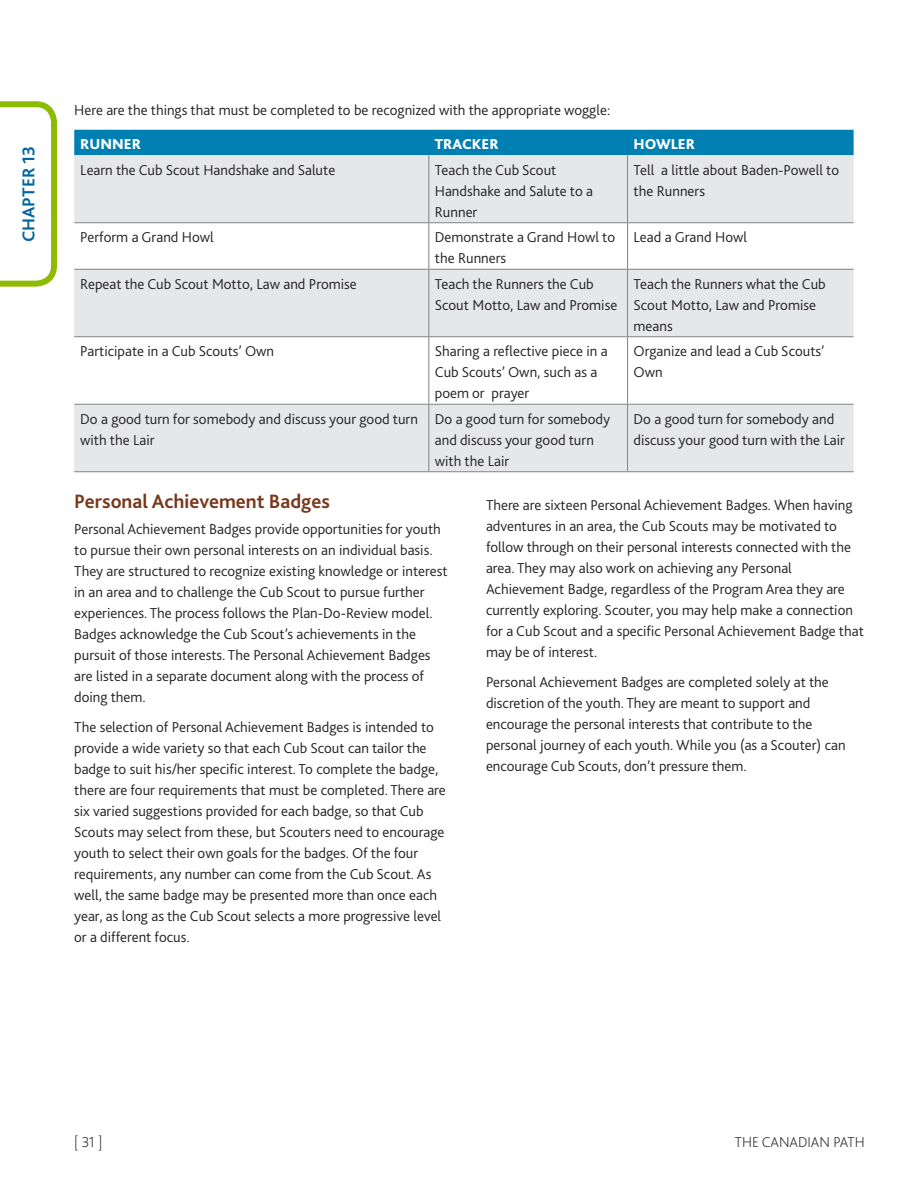
<style>
.page{position:relative;width:918px;height:1188px;background:#fff}
.page>*{position:absolute;margin:0;border:0;box-sizing:border-box;transform-origin:0 0}
.HD_4_-_Brown_title{font:700 20.25px "Bliss 2";color:#78381b}
.t1{font:700 18px "Bliss 2";color:#0066a0}
.Body{font:300 15px/21px "Bliss 2";color:#231f20}
.Table_body{font:300 15px/21px "Bliss 2";color:#231f20}
.t2{font:200 15px "Bliss 2";color:#231f20}
.Table_header__CAPS{font:800 15px "Bliss 2";color:#fff}
</style>
<div class="page">
<svg style="left:0;top:101px;width:57px;height:186px"></svg>
<div style="left:74px;top:130px;width:780px;height:25px;background:#007fb2"></div>
<svg style="left:74px;top:155px;width:780px;height:316px;fill:#e6e7e9"></svg>
<hr style="left:428px;top:155px;width:1px;height:67px;background:#808285">
<hr style="left:627px;top:155px;width:1px;height:67px;background:#808285">
<hr style="left:74px;top:222px;width:355px;height:1px;background:#808285">
<hr style="left:429px;top:222px;width:199px;height:1px;background:#808285">
<hr style="left:428px;top:223px;width:1px;height:46px;background:#808285">
<hr style="left:628px;top:222px;width:226px;height:1px;background:#808285">
<hr style="left:627px;top:223px;width:1px;height:46px;background:#808285">
<hr style="left:74px;top:269px;width:355px;height:1px;background:#808285">
<hr style="left:429px;top:269px;width:199px;height:1px;background:#808285">
<hr style="left:428px;top:270px;width:1px;height:66px;background:#808285">
<hr style="left:628px;top:269px;width:226px;height:1px;background:#808285">
<hr style="left:627px;top:270px;width:1px;height:66px;background:#808285">
<hr style="left:74px;top:336px;width:355px;height:1px;background:#808285">
<hr style="left:429px;top:336px;width:199px;height:1px;background:#808285">
<hr style="left:428px;top:337px;width:1px;height:67px;background:#808285">
<hr style="left:628px;top:336px;width:226px;height:1px;background:#808285">
<hr style="left:627px;top:337px;width:1px;height:67px;background:#808285">
<hr style="left:74px;top:404px;width:355px;height:1px;background:#808285">
<hr style="left:429px;top:404px;width:199px;height:1px;background:#808285">
<hr style="left:428px;top:405px;width:1px;height:66px;background:#808285">
<hr style="left:628px;top:404px;width:226px;height:1px;background:#808285">
<hr style="left:627px;top:405px;width:1px;height:66px;background:#808285">
<hr style="left:74px;top:471px;width:355px;height:1px;background:#808285">
<hr style="left:429px;top:471px;width:199px;height:1px;background:#808285">
<hr style="left:628px;top:471px;width:226px;height:1px;background:#808285">
<p class="t1" style="left:17px;top:242px;width:98px;rotate:-90deg">CHAPTER 13</p>
<p class="Body" style="left:74px;top:99px;width:538px">Here are the things that must be completed to be recognized with the appropriate woggle:</p>
<p class="Table_header__CAPS" style="left:80px;top:135px;width:62px">RUNNER</p>
<p class="Table_header__CAPS" style="left:435px;top:135px;width:65px">TRACKER</p>
<p class="Table_header__CAPS" style="left:634px;top:135px;width:63px">HOWLER</p>
<p class="Table_body" style="left:80px;top:159px;width:257px">Learn the Cub Scout Handshake and Salute</p>
<p class="Table_body" style="left:435px;top:159px;width:160px">Teach the Cub Scout<br>Handshake and Salute to a<br>Runner</p>
<p class="Table_body" style="left:634px;top:159px;width:207px">Tell a little about Baden-Powell to the Runners</p>
<p class="Table_body" style="left:80px;top:226px;width:135px">Perform a Grand Howl</p>
<p class="Table_body" style="left:435px;top:226px;width:182px">Demonstrate a Grand Howl to the Runners</p>
<p class="Table_body" style="left:634px;top:226px;width:115px">Lead a Grand Howl</p>
<p class="Table_body" style="left:80px;top:273px;width:278px">Repeat the Cub Scout Motto, Law and Promise</p>
<p class="Table_body" style="left:435px;top:273px;width:184px">Teach the Runners the Cub<br>Scout Motto, Law and Promise</p>
<p class="Table_body" style="left:634px;top:273px;width:194px">Teach the Runners what the Cub<br>Scout Motto, Law and Promise means</p>
<p class="Table_body" style="left:80px;top:340px;width:195px">Participate in a Cub Scouts’ Own</p>
<p class="Table_body" style="left:435px;top:340px;width:174px">Sharing a reflective piece in a<br>Cub Scouts’ Own, such as a poem or prayer</p>
<p class="Table_body" style="left:634px;top:340px;width:193px">Organize and lead a Cub Scouts’<br>Own</p>
<p class="Table_body" style="left:80px;top:408px;width:339px">Do a good turn for somebody and discuss your good turn with the Lair</p>
<p class="Table_body" style="left:435px;top:408px;width:177px">Do a good turn for somebody and discuss your good turn with the Lair</p>
<p class="Table_body" style="left:634px;top:408px;width:213px">Do a good turn for somebody and discuss your good turn with the Lair</p>
<p class="HD_4_-_Brown_title" style="left:74px;top:489px;width:257px">Personal Achievement Badges</p>
<p class="Body" style="left:74px;top:518px;width:375px">Personal Achievement Badges provide opportunities for youth to pursue their own personal interests on an individual basis.<br>They are structured to recognize existing knowledge or interest in an area and to challenge the Cub Scout to pursue further experiences. The process follows the Plan-Do-Review model.<br>Badges acknowledge the Cub Scout’s achievements in the pursuit of those interests. The Personal Achievement Badges are listed in a separate document along with the process of doing them.</p>
<p class="Body" style="left:74px;top:716px;width:373px">The selection of Personal Achievement Badges is intended to provide a wide variety so that each Cub Scout can tailor the badge to suit his/her specific interest. To complete the badge, there are four requirements that must be completed. There are six varied suggestions provided for each badge, so that Cub Scouts may select from these, but Scouters need to encourage youth to select their own goals for the badges. Of the four requirements, any number can come from the Cub Scout. As well, the same badge may be presented more than once each year, as long as the Cub Scout selects a more progressive level or a different focus.</p>
<p class="Body" style="left:486px;top:494px;width:379px">There are sixteen Personal Achievement Badges. When having adventures in an area, the Cub Scouts may be motivated to follow through on their personal interests connected with the area. They may also work on achieving any Personal Achievement Badge, regardless of the Program Area they are currently exploring. Scouter, you may help make a connection for a Cub Scout and a specific Personal Achievement Badge that may be of interest.</p>
<p class="Body" style="left:486px;top:671px;width:361px">Personal Achievement Badges are completed solely at the discretion of the youth. They are meant to support and encourage the personal interests that contribute to the personal journey of each youth. While you (as a Scouter) can encourage Cub Scouts, don’t pressure them.</p>
<p class="t2" style="left:74px;top:1133px;width:30px">[ 31 ]</p>
<p class="t2" style="left:735px;top:1133px;width:131px">THE CANADIAN PATH</p>
</div>
